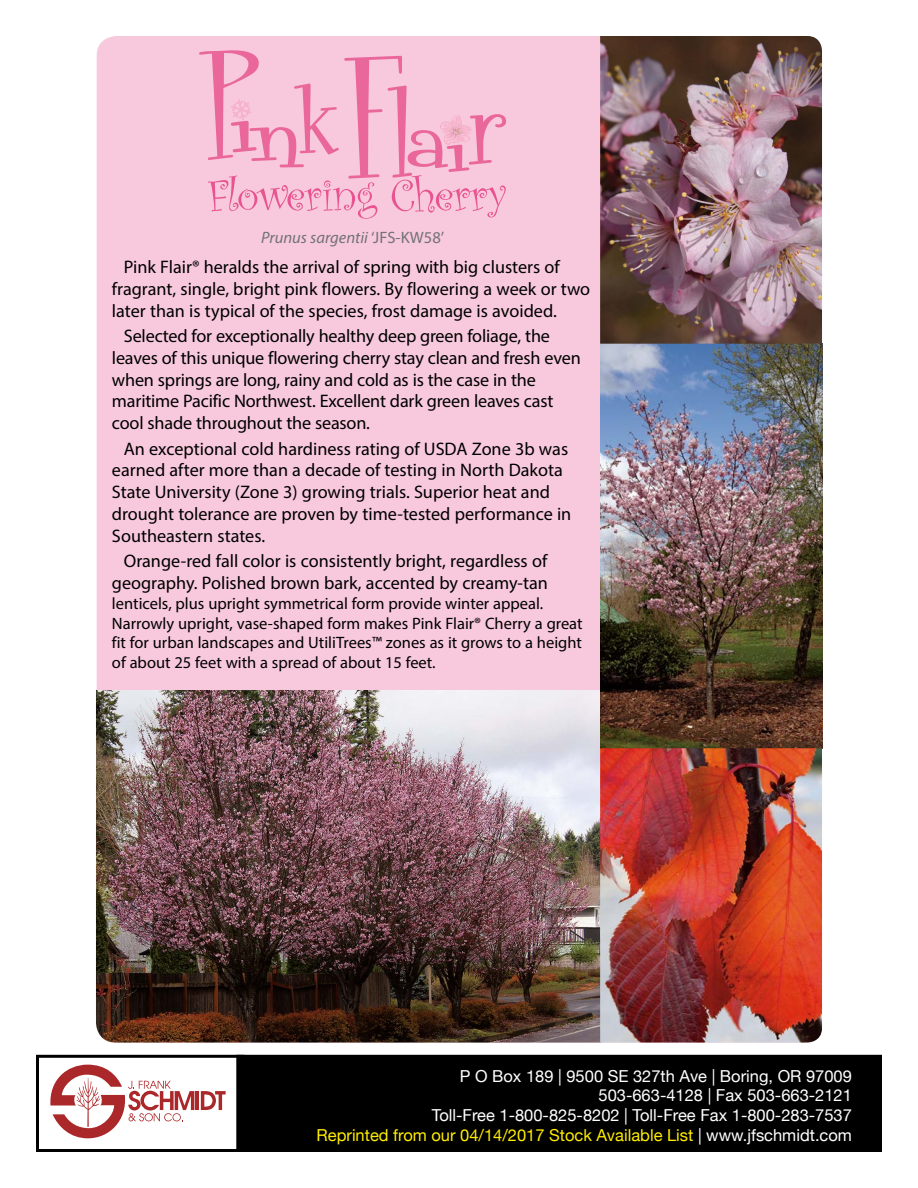
<style>
.page{position:relative;width:918px;height:1188px;background:#fff}
.page>*{position:absolute;margin:0;border:0;box-sizing:border-box;transform-origin:0 0}
.t1{font:18.15px/21.8px "Myriad Pro";color:#000}
.t2{font:16.5px/19.8px "Myriad Pro";color:#000}
.t3{font:16.5px/19.8px "Helvetica Neue";color:#fff;text-align:right}
.t4{font:italic 16.5px "Myriad Pro";color:#727273}
.s1{font-style:normal}
.s2{color:#ffee01}
</style>
<div class="page">
<svg style="left:50px;top:1065px;width:144px;height:73px"></svg>
<hr style="left:196px;top:1091px;width:3px;height:19px;background:#ab282a">
<svg style="left:201px;top:1091px;width:25px;height:19px"></svg>
<div style="left:36px;top:1055px;width:208px;height:97px;border:3px solid #000"></div>
<div style="left:238px;top:1056px;width:642px;height:94px;background:#000"></div>
<div style="left:236px;top:1055px;width:646px;height:97px;border:3px solid #000"></div>
<div style="left:97px;top:36px;width:725px;height:1007px;background:#f8c9dc;border-radius:20px"></div>
<img style="left:96px;top:690px;width:504px;height:353px">
<img style="left:600px;top:36px;width:222px;height:1007px">
<svg style="left:199px;top:50px;width:307px;height:169px"></svg>
<p class="t4" style="left:261px;top:228px;width:184px">Prunus sargentii <span class="s1">‘JFS-KW58’</span></p>
<p class="t1" style="left:112px;top:256px;width:480px;text-indent:12px">Pink Flair® heralds the arrival of spring with big clusters of fragrant, single, bright pink flowers. By flowering a week or two later than is typical of the species, frost damage is avoided.</p>
<p class="t1" style="left:112px;top:325px;width:470px;text-indent:12px">Selected for exceptionally healthy deep green foliage, the leaves of this unique flowering cherry stay clean and fresh even when springs are long, rainy and cold as is the case in the maritime Pacific Northwest. Excellent dark green leaves cast cool shade throughout the season.</p>
<p class="t1" style="left:112px;top:437px;width:461px;text-indent:12px">An exceptional cold hardiness rating of USDA Zone 3b was earned after more than a decade of testing in North Dakota State University (Zone 3) growing trials. Superior heat and drought tolerance are proven by time-tested performance in Southeastern states.</p>
<p class="t1" style="left:112px;top:550px;width:437px;text-align:right">Orange-red fall color is consistently bright, regardless of geography. Polished brown bark, accented by creamy-tan</p>
<p class="t2" style="left:112px;top:593px;width:472px">lenticels, plus upright symmetrical form provide winter appeal.<br>Narrowly upright, vase-shaped form makes Pink Flair® Cherry a great fit for urban landscapes and UtiliTrees™ zones as it grows to a height of about 25 feet with a spread of about 15 feet.</p>
<p class="t3" style="left:317px;top:1067px;width:537px">P O Box 189 | 9500 SE 327th Ave | Boring, OR 97009<br>503-663-4128 | Fax 503-663-2121<br>Toll-Free 1-800-825-8202 | Toll-Free Fax 1-800-283-7537<br><span class="s2">Reprinted from our 04/14/2017 Stock Available List</span> | www.jfschmidt.com</p>
</div>
